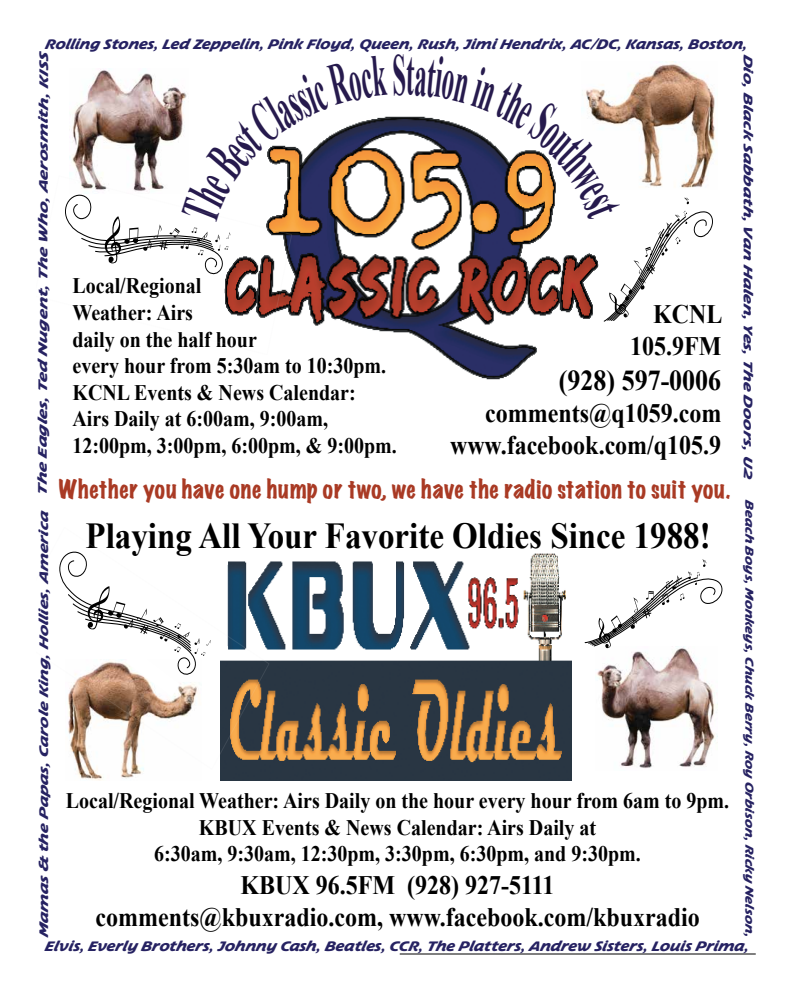
<style>
.page{position:relative;width:792px;height:990px;background:#fff}
.page>*{position:absolute;margin:0;border:0;box-sizing:border-box;transform-origin:0 0}
.t1{font:700 36.6px "Times New Roman";color:#000;scale:.9 1}
.t2{font:700 28.8px "Times New Roman";color:#000;scale:.9 1}
.t3{font:700 26.6px/31.9px "Times New Roman";color:#000;text-align:right;scale:.9 1}
.t4{font:expanded 23.3px "Marker Felt";letter-spacing:.035em;color:#a93a24;scale:.9 1}
.t5{font:700 22.2px/26.6px "Times New Roman";color:#000;text-align:center;scale:.9 1}
.t6{font:italic 700 14.4px "Airco Std";color:#262262;scale:.9 1}
.t7{font:italic 700 13px "Airco Std";letter-spacing:-.005em;color:#262262;scale:1.11 1}
.t8{font:italic 700 13px "Airco Std";letter-spacing:-.005em;color:#262262;scale:1.16 1}
.t9{font:italic 700 12px "Airco Std";color:#262262}
</style>
<div class="page">
<hr style="left:400px;top:954px;width:356px;height:1px;background:#000">
<img style="left:75px;top:769px;width:69px;height:12px">
<img style="left:221px;top:553px;width:350px;height:227px">
<img style="left:313px;top:322px;width:224px;height:58px">
<img style="left:713px;top:95px;width:2px;height:59px">
<img style="left:597px;top:648px;width:118px;height:121px">
<svg style="left:68px;top:553px;width:201px;height:216px"></svg>
<svg style="left:59px;top:551px;width:152px;height:146px"></svg>
<svg style="left:585px;top:559px;width:138px;height:89px"></svg>
<svg style="left:65px;top:61px;width:648px;height:261px"></svg>
<p class="t6" style="left:45px;top:36px;width:782px">Rolling Stones, Led Zeppelin, Pink Floyd, Queen, Rush, Jimi Hendrix, AC/DC, Kansas, Boston,</p>
<p class="t8" style="left:36px;top:495px;width:384px;rotate:-90deg">The Eagles, Ted Nugent, The Who, Aerosmith, KISS</p>
<p class="t7" style="left:755px;top:55px;width:375px;rotate:90deg">Dio, Black Sabbath, Van Halen, Yes, The Doors, U</p>
<p class="t5" style="left:73px;top:272px;width:362px;text-align:left">Local/Regional<br>Weather: Airs<br>daily on the half hour<br>every hour from 5:30am to 10:30pm.<br>KCNL Events &amp; News Calendar:<br>Airs Daily at 6:00am, 9:00am,<br>12:00pm, 3:00pm, 6:00pm, &amp; 9:00pm.</p>
<p class="t3" style="left:630px;top:298px;width:104px">KCNL<br>105.9FM</p>
<p class="t2" style="left:559px;top:360px;width:182px">(928) 597-0006</p>
<p class="t3" style="left:450px;top:396px;width:303px">comments@q1059.com www.facebook.com/q105.9</p>
<p class="t4" style="left:59px;top:470px;width:747px">Whether you have one hump or two, we have the radio station to suit you.</p>
<h1 class="t1" style="left:86px;top:511px;width:696px">Playing All Your Favorite Oldies Since 1988!</h1>
<p class="t9" style="left:756px;top:500px;width:440px;rotate:90deg">Beach Boys, Monkeys, Chuck Berry, Roy Orbison, Ricky Nelson,</p>
<p class="t7" style="left:37px;top:937px;width:386px;rotate:-90deg">Mamas &amp; the Papas, Carole King, Hollies, America</p>
<p class="t5" style="left:66px;top:787px;width:739px">Local/Regional Weather: Airs Daily on the hour every hour from 6am to 9pm.<br>KBUX Events &amp; News Calendar: Airs Daily at<br>6:30am, 9:30am, 12:30pm, 3:30pm, 6:30pm, and 9:30pm.</p>
<p class="t3" style="left:95px;top:869px;width:673px;text-align:center">KBUX 96.5FM (928) 927-5111 comments@kbuxradio.com, www.facebook.com/kbuxradio</p>
<p class="t6" style="left:45px;top:938px;width:784px">Elvis, Everly Brothers, Johnny Cash, Beatles, CCR, The Platters, Andrew Sisters, Louis Prima,</p>
</div>
